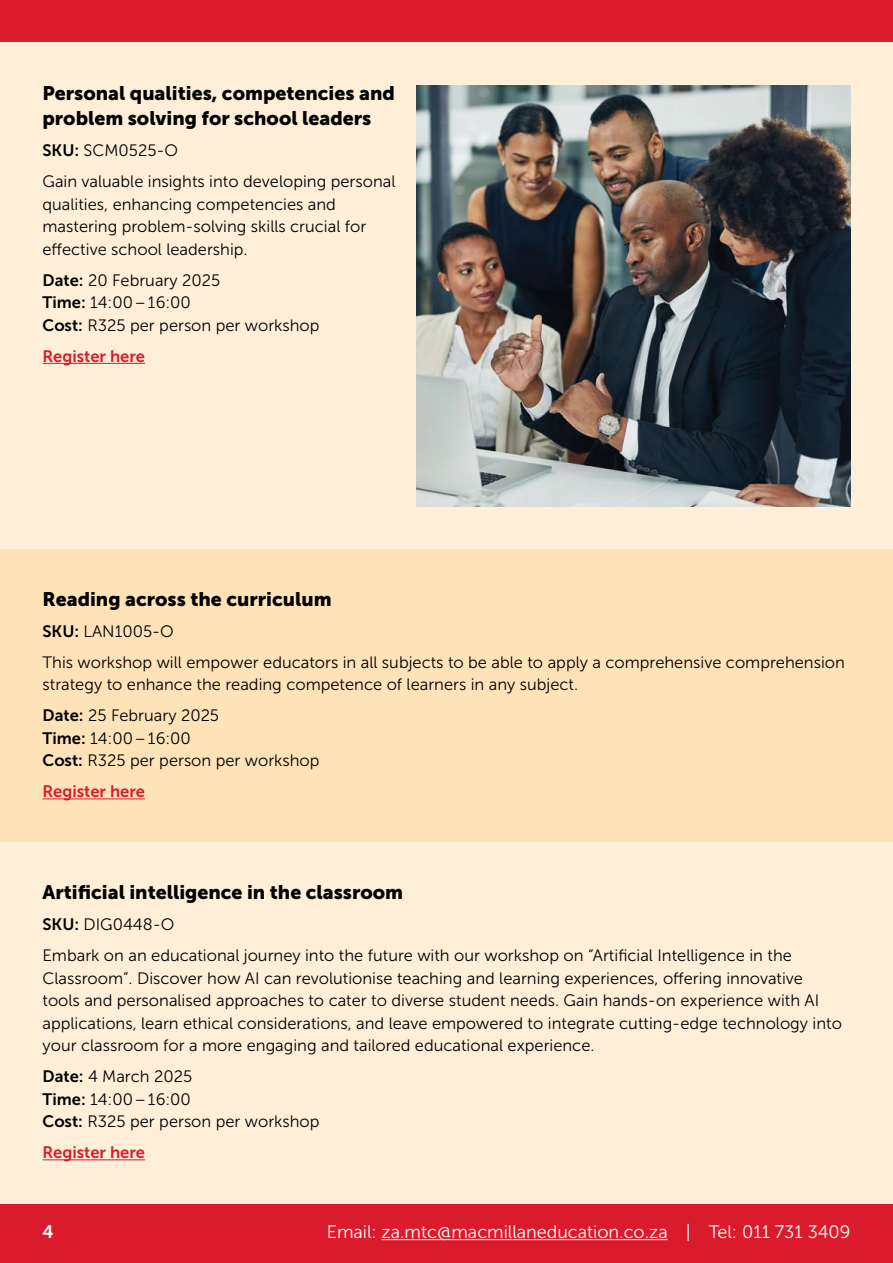
<style>
.page{position:relative;width:893px;height:1263px;background:#fff}
.page>*{position:absolute;margin:0;border:0;box-sizing:border-box;transform-origin:0 0}
.t1{font:19.5px/25.5px "Museo Sans 900";color:#000}
.t2{font:18px "Museo Sans 300";color:#fff}
.t3{font:18px "Museo Sans 700";color:#fff}
.t4{font:16.5px/22.5px "Museo Sans 300";color:#000}
.t5{font:16.5px "Museo Sans 700";color:#da1b2c}
.s1{font-family:"Museo Sans 700"}
</style>
<div class="page">
<div style="left:0;top:0;width:893px;height:43px;background:#da1b2c"></div>
<div style="left:0;top:1203px;width:893px;height:60px;background:#da1b2c"></div>
<hr style="left:382px;top:1239px;width:286px;height:1px;background:#fff">
<div style="left:0;top:842px;width:893px;height:361px;background:#ffefd8"></div>
<hr style="left:43px;top:1159px;width:102px;height:1px;background:#da1b2c">
<div style="left:0;top:549px;width:893px;height:293px;background:#ffe3b8"></div>
<hr style="left:43px;top:798px;width:102px;height:1px;background:#da1b2c">
<div style="left:0;top:43px;width:893px;height:506px;background:#ffefd8"></div>
<hr style="left:43px;top:363px;width:102px;height:1px;background:#da1b2c">
<img style="left:417px;top:85px;width:433px;height:421px">
<p class="t1" style="left:43px;top:80px;width:354px">Personal qualities, competencies and problem solving for school leaders</p>
<p class="t4" style="left:43px;top:135px;width:354px;line-height:31px"><span class="s1">SKU:</span> SCM0525-O<br>Gain valuable insights into developing personal</p>
<p class="t4" style="left:43px;top:193px;width:325px">qualities, enhancing competencies and mastering problem-solving skills crucial for effective school leadership.</p>
<p class="t4" style="left:43px;top:269px;width:279px"><span class="s1">Date:</span> 20 February 2025<br><span class="s1">Time:</span> 14:00–16:00<br><span class="s1">Cost:</span> R325 per person per workshop</p>
<p class="t5" style="left:43px;top:347px;width:104px">Register here</p>
<p class="t1" style="left:43px;top:586px;width:291px">Reading across the curriculum</p>
<p class="t4" style="left:43px;top:616px;width:804px;line-height:31px"><span class="s1">SKU:</span> LAN1005-O<br>This workshop will empower educators in all subjects to be able to apply a comprehensive comprehension</p>
<p class="t4" style="left:43px;top:669px;width:534px;line-height:31px">strategy to enhance the reading competence of learners in any subject.<br><span class="s1">Date:</span> 25 February 2025</p>
<p class="t4" style="left:43px;top:727px;width:279px"><span class="s1">Time:</span> 14:00–16:00<br><span class="s1">Cost:</span> R325 per person per workshop</p>
<p class="t5" style="left:43px;top:782px;width:104px">Register here</p>
<p class="t1" style="left:43px;top:879px;width:362px">Artificial intelligence in the classroom</p>
<p class="t4" style="left:43px;top:909px;width:751px;line-height:31px"><span class="s1">SKU:</span> DIG0448-O<br>Embark on an educational journey into the future with our workshop on “Artificial Intelligence in the</p>
<p class="t4" style="left:43px;top:967px;width:801px">Classroom”. Discover how AI can revolutionise teaching and learning experiences, offering innovative tools and personalised approaches to cater to diverse student needs. Gain hands-on experience with AI applications, learn ethical considerations, and leave empowered to integrate cutting-edge technology into your classroom for a more engaging and tailored educational experience.</p>
<p class="t4" style="left:43px;top:1065px;width:279px"><span class="s1">Date:</span> 4 March 2025<br><span class="s1">Time:</span> 14:00–16:00<br><span class="s1">Cost:</span> R325 per person per workshop</p>
<p class="t5" style="left:43px;top:1143px;width:104px">Register here</p>
<p class="t3" style="left:43px;top:1221px;width:13px">4</p>
<p class="t2" style="left:327px;top:1222px;width:525px">Email: za. mtc@macmillaneducation.co.za | Tel: 011 731 3409</p>
</div>
